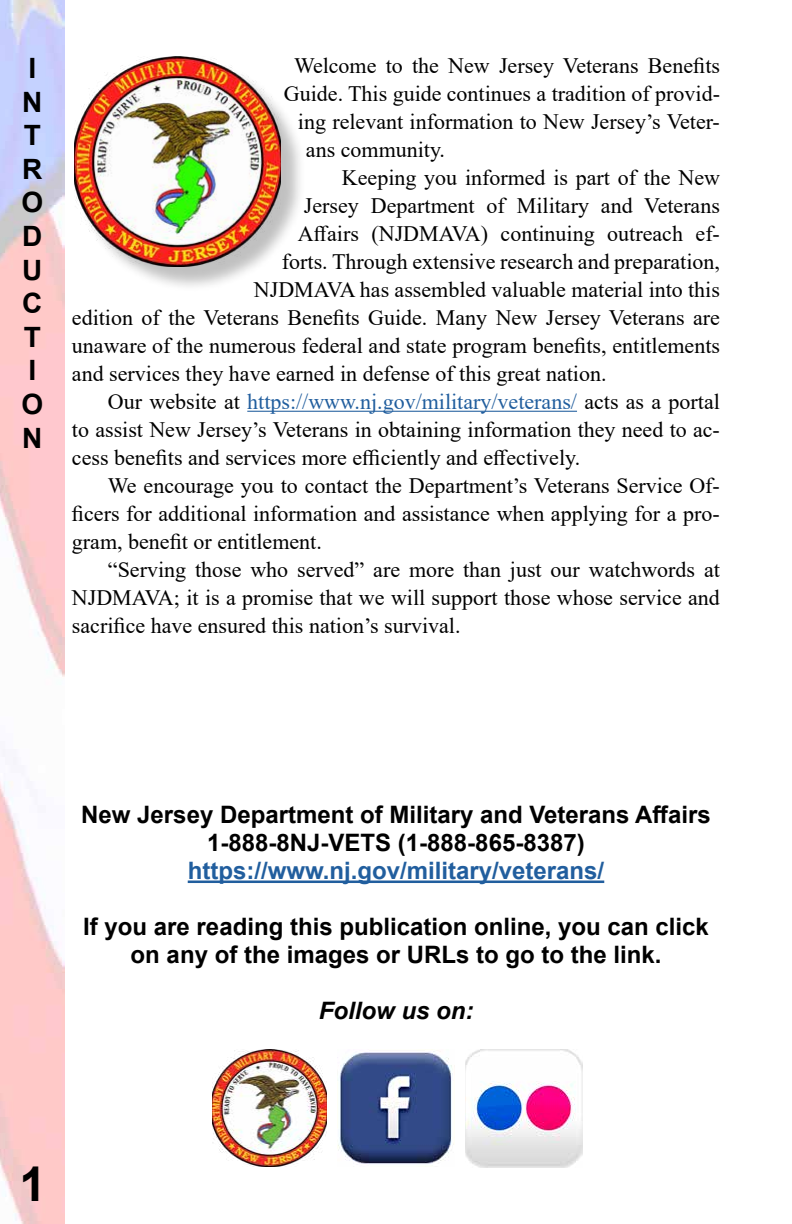
<style>
.page{position:relative;width:792px;height:1224px;background:#fff}
.page>*{position:absolute;margin:0;border:0;box-sizing:border-box;transform-origin:0 0}
.t1{font:700 48px "Arial";color:#000}
.t2{font:700 28px/33.6px "Arial";color:#000}
.t3{font:700 24px/28px "Arial";color:#000;text-align:center}
.t4{font:700 24px "Arial";color:#215e9e}
.t5{font:italic 700 24px "Arial";color:#000}
.t6{font:22px "Times New Roman";color:#000}
.t7{font:22px "Times New Roman";color:#215e9e}
.s1{color:#000}
</style>
<div class="page">
<hr style="left:247px;top:411px;width:330px;height:1px;background:#215e9e">
<img style="left:0;top:0;width:65px;height:1224px">
<div style="left:77px;top:59px;width:229px;height:233px;background:#000;opacity:.25"></div>
<img style="left:74px;top:57px;width:207px;height:210px">
<hr style="left:188px;top:881px;width:416px;height:2px;background:#215e9e">
<img style="left:212px;top:1049px;width:115px;height:117px">
<img style="left:337px;top:1049px;width:118px;height:115px">
<img style="left:465px;top:1049px;width:117px;height:119px">
<p class="t2" style="left:22px;top:52px;width:23px">I<br>N<br>T<br>R<br>O<br>D<br>U<br>C<br>T<br>I<br>O<br>N</p>
<p class="t6" style="left:294px;top:50px;width:428px">Welcome to the New Jersey Veterans Benefits</p>
<p class="t6" style="left:284px;top:78px;width:438px">Guide. This guide continues a tradition of provid-</p>
<p class="t6" style="left:298px;top:106px;width:424px">ing relevant information to New Jersey’s Veter-</p>
<p class="t6" style="left:306px;top:134px;width:141px">ans community.</p>
<p class="t6" style="left:342px;top:162px;width:380px">Keeping you informed is part of the New</p>
<p class="t6" style="left:304px;top:190px;width:418px">Jersey Department of Military and Veterans</p>
<p class="t6" style="left:298px;top:218px;width:424px">Affairs (NJDMAVA) continuing outreach ef-</p>
<p class="t6" style="left:282px;top:246px;width:440px">forts. Through extensive research and preparation,</p>
<p class="t6" style="left:254px;top:274px;width:468px">NJDMAVA has assembled valuable material into this</p>
<p class="t6" style="left:72px;top:302px;width:650px">edition of the Veterans Benefits Guide. Many New Jersey Veterans are</p>
<p class="t6" style="left:72px;top:330px;width:650px">unaware of the numerous federal and state program benefits, entitlements</p>
<p class="t6" style="left:72px;top:358px;width:536px">and services they have earned in defense of this great nation.</p>
<p class="t7" style="left:108px;top:386px;width:613px"><span class="s1">Our website at</span> https://www.nj.gov/military/veterans/ <span class="s1">acts as a portal</span></p>
<p class="t6" style="left:72px;top:414px;width:650px">to assist New Jersey’s Veterans in obtaining information they need to ac-</p>
<p class="t6" style="left:72px;top:442px;width:510px">cess benefits and services more efficiently and effectively.</p>
<p class="t6" style="left:108px;top:470px;width:614px">We encourage you to contact the Department’s Veterans Service Of-</p>
<p class="t6" style="left:72px;top:498px;width:649px">ficers for additional information and assistance when applying for a pro-</p>
<p class="t6" style="left:72px;top:526px;width:251px">gram, benefit or entitlement.</p>
<p class="t6" style="left:108px;top:554px;width:614px">“Serving those who served” are more than just our watchwords at</p>
<p class="t6" style="left:72px;top:582px;width:649px">NJDMAVA; it is a promise that we will support those whose service and</p>
<p class="t6" style="left:72px;top:610px;width:390px">sacrifice have ensured this nation’s survival.</p>
<p class="t3" style="left:81px;top:801px;width:631px">New Jersey Department of Military and Veterans Affairs<br>1-888-8NJ-VETS (1-888-865-8387)</p>
<p class="t4" style="left:188px;top:854px;width:418px">https://www.nj.gov/military/veterans/</p>
<p class="t3" style="left:83px;top:913px;width:627px">If you are reading this publication online, you can click on any of the images or URLs to go to the link.</p>
<p class="t5" style="left:319px;top:995px;width:156px">Follow us on:</p>
<h1 class="t1" style="left:19px;top:1151px;width:28px">1</h1>
</div>
